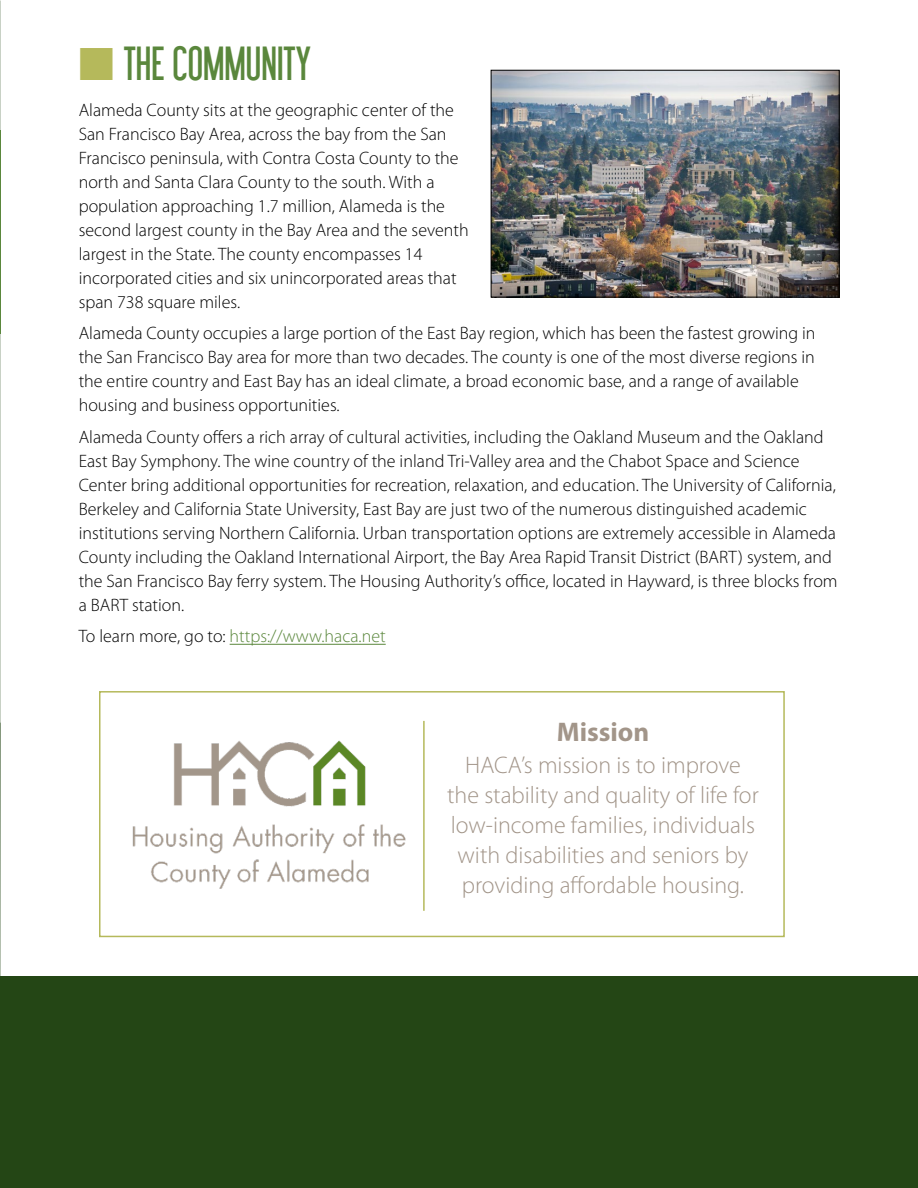
<style>
.page{position:relative;width:918px;height:1188px;background:#fff}
.page>*{position:absolute;margin:0;border:0;box-sizing:border-box;transform-origin:0 0}
.t1{font:42px "Libel Suit";color:#5a873c}
.t2{font:700 27px "Myriad Pro";color:#a29589}
.t3{font:300 24px/30px "Myriad Pro";color:#a29589;text-align:center}
.t4{font:300 18px/24px "Myriad Pro";color:#000}
.t5{font:300 18px "Myriad Pro";color:#5a873c}
.s1{color:#b5b95b}
.s2{color:#000}
</style>
<div class="page">
<hr style="left:0;top:130px;width:1px;height:203px;background:#5a873c">
<hr style="left:230px;top:644px;width:156px;height:1px;background:#5a873c">
<div style="left:99px;top:691px;width:686px;height:246px;background:#fff;border:2px solid #b5b95b"></div>
<img style="left:107px;top:691px;width:324px;height:286px">
<img style="left:493px;top:72px;width:345px;height:223px">
<div style="left:491px;top:70px;width:349px;height:227px;border:1px solid #000"></div>
<hr style="left:423px;top:721px;width:2px;height:190px;background:#b5b95b">
<hr style="left:0;top:723px;width:1px;height:318px;background:#244615">
<div style="left:0;top:977px;width:918px;height:211px;background:#244615"></div>
<h1 class="t1" style="left:79px;top:39px;width:234px"><span class="s1">■</span> THE COMMUNITY</h1>
<p class="t4" style="left:79px;top:98px;width:392px">Alameda County sits at the geographic center of the San Francisco Bay Area, across the bay from the San Francisco peninsula, with Contra Costa County to the north and Santa Clara County to the south. With a population approaching 1.7 million, Alameda is the second largest county in the Bay Area and the seventh largest in the State. The county encompasses 14 incorporated cities and six unincorporated areas that span 738 square miles.</p>
<p class="t4" style="left:79px;top:321px;width:738px">Alameda County occupies a large portion of the East Bay region, which has been the fastest growing in the San Francisco Bay area for more than two decades. The county is one of the most diverse regions in the entire country and East Bay has an ideal climate, a broad economic base, and a range of available housing and business opportunities.</p>
<p class="t4" style="left:79px;top:425px;width:760px">Alameda County offers a rich array of cultural activities, including the Oakland Museum and the Oakland East Bay Symphony. The wine country of the inland Tri-Valley area and the Chabot Space and Science Center bring additional opportunities for recreation, relaxation, and education. The University of California, Berkeley and California State University, East Bay are just two of the numerous distinguished academic institutions serving Northern California. Urban transportation options are extremely accessible in Alameda County including the Oakland International Airport, the Bay Area Rapid Transit District (BART) system, and the San Francisco Bay ferry system. The Housing Authority’s office, located in Hayward, is three blocks from a BART station.</p>
<p class="t5" style="left:79px;top:626px;width:308px"><span class="s2">To learn more, go to:</span> https://www.haca.net</p>
<h2 class="t2" style="left:557px;top:714px;width:94px">Mission</h2>
<h3 class="t3" style="left:447px;top:749px;width:313px">HACA’s mission is to improve the stability and quality of life for low-income families, individuals with disabilities and seniors by providing affordable housing.</h3>
</div>
